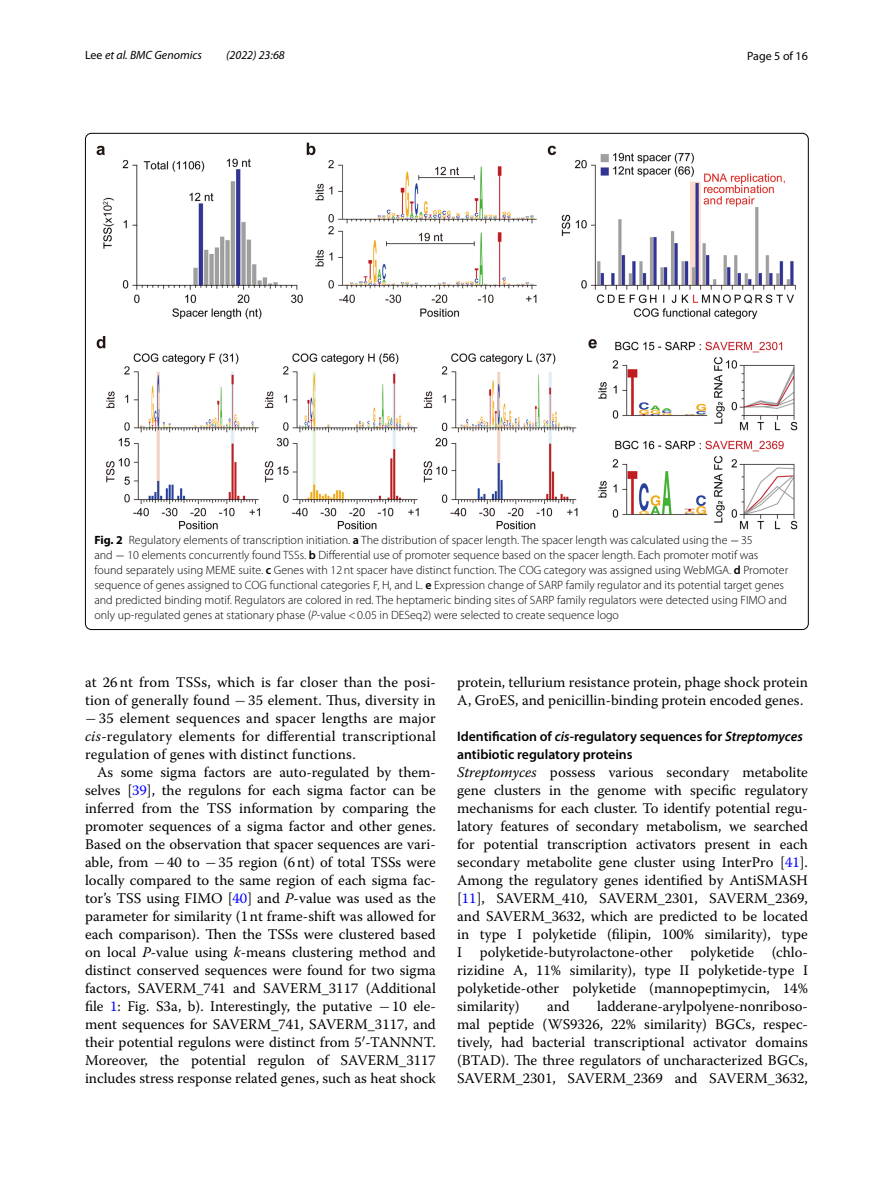
<style>
.page{position:relative;width:893px;height:1187px;background:#fff}
.page>*{position:absolute;margin:0;border:0;box-sizing:border-box;transform-origin:0 0}
.t1{font:14.7px/18px "Warnock Pro";color:#000;text-align:justify}
.t2{font:600 13.8px/18px "Myriad Pro";color:#000}
.t3{font:300 12px/15px "Myriad Pro";color:#000}
.t4{font:italic 12px "Myriad Pro";color:#000}
.t5{font:12px "Myriad Pro";color:#000}
.s1{font-style:normal}
.s2{font-weight:700}
.s3{font-weight:600}
.s4{font-family:"MTSY";font-weight:400}
.s5{font-style:italic}
.s6{font-family:"MTSY"}
.s7{color:#00f}
</style>
<div class="page">
<img style="left:97px;top:142px;width:700px;height:387px">
<p class="t4" style="left:85px;top:48px;width:119px"><span class="s1">Lee</span> et al. BMC Genomics</p>
<p class="t4" style="left:226px;top:48px;width:60px">(2022) 23:68</p>
<p class="t5" style="left:747px;top:48px;width:62px">Page 5 of 16</p>
<p class="t3" style="left:94px;top:533px;width:695px"><span class="s2">Fig. 2</span> Regulatory elements of transcription initiation. <span class="s3">a</span> The distribution of spacer length. The spacer length was calculated using the <span class="s4">−</span>35<br>and <span class="s4">−</span> 10 elements concurrently found TSSs. <span class="s3">b</span> Differential use of promoter sequence based on the spacer length. Each promoter motif was found separately using MEME suite. <span class="s3">c</span> Genes with 12nt spacer have distinct function. The COG category was assigned using WebMGA. <span class="s3">d</span> Promoter sequence of genes assigned to COG functional categories F, H, and L. <span class="s3">e</span> Expression change of SARP family regulator and its potential target genes and predicted binding motif. Regulators are colored in red. The heptameric binding sites of SARP family regulators were detected using FIMO and only up-regulated genes at stationary phase (<span class="s5">P</span>-value &lt;0.05 in DESeq2) were selected to create sequence logo</p>
<p class="t1" style="left:85px;top:672px;width:352px">at 26 nt from TSSs, which is far closer than the posi&shy;tion of generally found <span class="s6">−</span>35 element. Thus, diversity in <span class="s6">−</span>35 element sequences and spacer lengths are major <span class="s5">cis</span>-regulatory elements for differential transcriptional regulation of genes with distinct functions.</p>
<p class="t1" style="left:85px;top:762px;width:352px;text-indent:12px">As some sigma factors are auto-regulated by them&shy;selves [<span class="s7">39</span>], the regulons for each sigma factor can be inferred from the TSS information by comparing the promoter sequences of a sigma factor and other genes.<br>Based on the observation that spacer sequences are vari&shy;able, from <span class="s6">−</span>40 to <span class="s6">−</span>35 region (6nt) of total TSSs were locally compared to the same region of each sigma fac&shy;tor’s TSS using FIMO [<span class="s7">40</span>] and <span class="s5">P</span>-value was used as the parameter for similarity (1nt frame-shift was allowed for each comparison). Then the TSSs were clustered based on local <span class="s5">P</span>-value using <span class="s5">k</span>-means clustering method and distinct conserved sequences were found for two sigma factors, SAVERM_741 and SAVERM_3117 (Additional file <span class="s7">1</span>: Fig. S3a, b). Interestingly, the putative <span class="s6">−</span>10 ele&shy;ment sequences for SAVERM_741, SAVERM_3117, and their potential regulons were distinct from 5 -TANNNT.<br>Moreover, the potential regulon of SAVERM_3117 includes stress response related genes, such as heat shock</p>
<p class="t1" style="left:457px;top:672px;width:352px">protein, tellurium resistance protein, phage shock protein<br>A, GroES, and penicillin-binding protein encoded genes.</p>
<p class="t2" style="left:457px;top:727px;width:347px">Identification of <span class="s5">cis</span>‑regulatory sequences for <span class="s5">Streptomyces </span>antibiotic regulatory proteins</p>
<p class="t1" style="left:457px;top:762px;width:352px"><span class="s5">Streptomyces</span> possess various secondary metabolite gene clusters in the genome with specific regulatory mechanisms for each cluster. To identify potential regu&shy;latory features of secondary metabolism, we searched for potential transcription activators present in each secondary metabolite gene cluster using InterPro [<span class="s7">41</span>].<br>Among the regulatory genes identified by AntiSMASH [<span class="s7">11</span>], SAVERM_410, SAVERM_2301, SAVERM_2369, and SAVERM_3632, which are predicted to be located in type I polyketide (filipin, 100% similarity), type I polyketide-butyrolactone-other polyketide (chlo&shy;rizidine A, 11% similarity), type II polyketide-type I polyketide-other polyketide (mannopeptimycin, 14% similarity)</p>
<p class="t1" style="left:457px;top:996px;width:352px;text-indent:140px">ladderane-arylpolyene-nonriboso&shy;mal peptide (WS9326, 22% similarity) BGCs, respec&shy;tively, had bacterial transcriptional activator domains (BTAD). The three regulators of uncharacterized BGCs, SAVERM_2301, SAVERM_2369 and SAVERM_3632,</p>
<p class="t1" style="left:547px;top:996px;width:24px">and</p>
</div>
